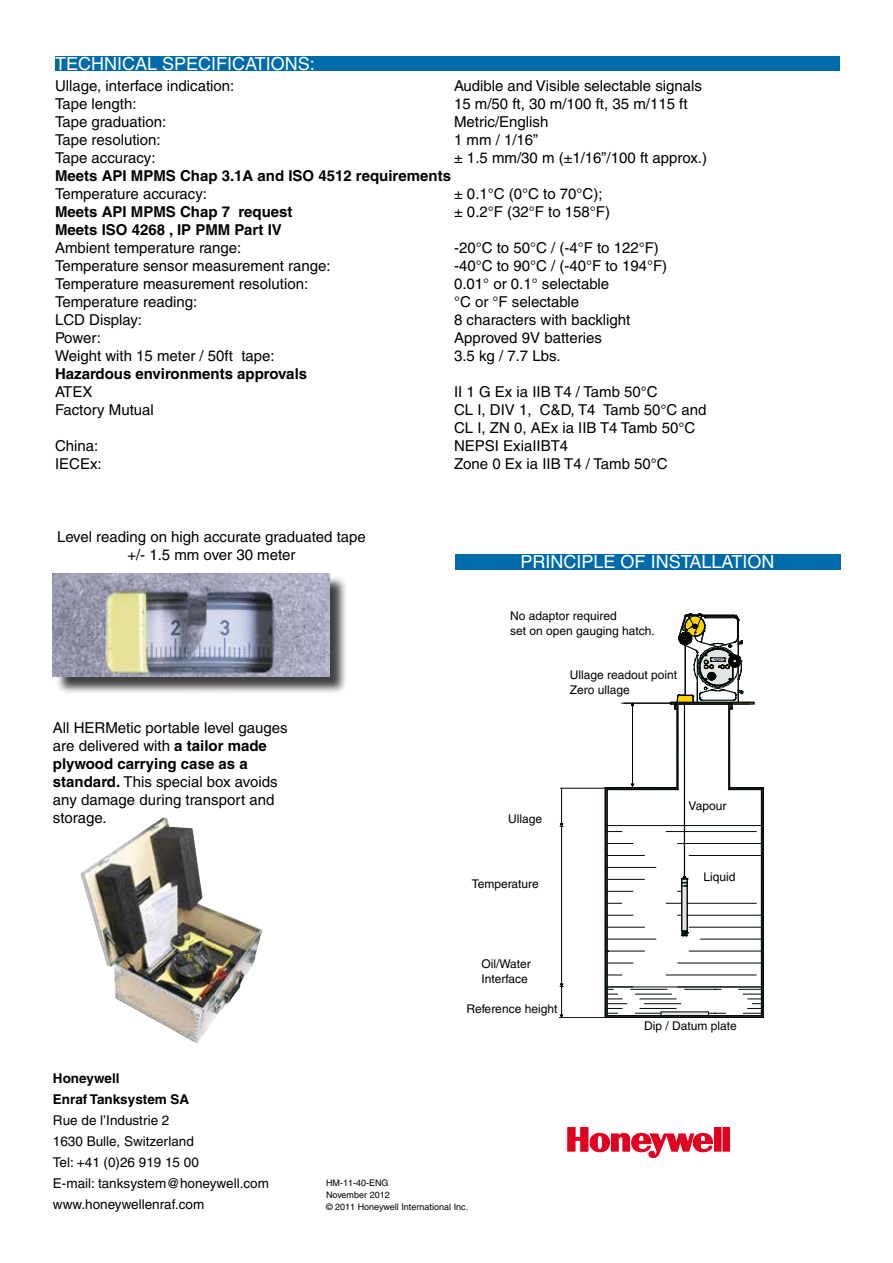
<style>
.page{position:relative;width:893px;height:1263px;background:#fff}
.page>*{position:absolute;margin:0;border:0;box-sizing:border-box;transform-origin:0 0}
.t1{font:18px "Helvetica";color:#fff}
.t2{font:15px/18px "Helvetica";color:#000}
.t3{font:700 15px "Helvetica";color:#000}
.t4{font:13.5px/21px "Helvetica";color:#000}
.t5{font:700 13.5px/21px "Helvetica";color:#000}
.t6{font:12px/14.4px "Helvetica";color:#000}
.t7{font:9px/12px "Helvetica";color:#000}
.s1{font-weight:700}
</style>
<div class="page">
<svg style="left:567px;top:1127px;width:146px;height:31px"></svg>
<div style="left:714px;top:1127px;width:7px;height:24px;background:#e2001f"></div>
<div style="left:723px;top:1127px;width:6px;height:24px;background:#e2001f"></div>
<div style="left:723px;top:1127px;width:7px;height:24px;border:1px solid #e2001f"></div>
<img style="left:80px;top:817px;width:182px;height:226px">
<div style="left:55px;top:56px;width:785px;height:15px;background:#006bab"></div>
<hr style="left:560px;top:788px;width:46px;height:1px;background:#000">
<hr style="left:559px;top:1017px;width:47px;height:1px;background:#000">
<hr style="left:561px;top:788px;width:1px;height:37px;background:#000">
<hr style="left:561px;top:827px;width:1px;height:160px;background:#000">
<hr style="left:561px;top:986px;width:1px;height:31px;background:#000">
<svg style="left:605px;top:614px;width:159px;height:404px"></svg>
<svg style="left:559px;top:821px;width:5px;height:6px"></svg>
<svg style="left:559px;top:981px;width:5px;height:6px"></svg>
<svg style="left:559px;top:1012px;width:5px;height:6px"></svg>
<svg style="left:661px;top:1012px;width:47px;height:4px"></svg>
<div style="left:55px;top:575px;width:293px;height:120px;background:#000;opacity:.75"></div>
<img style="left:53px;top:573px;width:276px;height:103px">
<div style="left:455px;top:554px;width:385px;height:15px;background:#006bab"></div>
<p class="t1" style="left:55px;top:54px;width:24px">Technical</p>
<p class="t1" style="left:162px;top:54px;width:12px">specifications</p>
<p class="t1" style="left:310px;top:54px;width:7px">:</p>
<p class="t2" style="left:55px;top:77px;width:181px">Ullage, interface indication:</p>
<p class="t2" style="left:454px;top:77px;width:250px">Audible and Visible selectable signals</p>
<p class="t2" style="left:55px;top:95px;width:83px">Tape length:</p>
<p class="t2" style="left:454px;top:95px;width:235px">15 m/50 ft, 30 m/100 ft, 35 m/115 ft</p>
<p class="t2" style="left:55px;top:113px;width:113px">Tape graduation:</p>
<p class="t2" style="left:454px;top:113px;width:96px">Metric/English</p>
<p class="t2" style="left:55px;top:131px;width:107px">Tape resolution:</p>
<p class="t2" style="left:454px;top:131px;width:86px">1 mm / 1/16”</p>
<p class="t2" style="left:55px;top:149px;width:102px">Tape accuracy:</p>
<p class="t2" style="left:454px;top:149px;width:255px">± 1.5 mm/30 m (±1/16”/100 ft approx.)</p>
<p class="t3" style="left:55px;top:167px;width:397px">Meets API MPMS Chap 3.1A and ISO 4512 requirements</p>
<p class="t2" style="left:55px;top:185px;width:154px">Temperature accuracy:</p>
<p class="t2" style="left:454px;top:185px;width:150px">± 0.1°C (0°C to 70°C);</p>
<p class="t3" style="left:55px;top:203px;width:239px">Meets API MPMS Chap 7 request</p>
<p class="t2" style="left:454px;top:203px;width:157px">± 0.2°F (32°F to 158°F)</p>
<p class="t3" style="left:55px;top:221px;width:228px">Meets ISO 4268 , IP PMM Part IV</p>
<p class="t2" style="left:55px;top:239px;width:188px">Ambient temperature range:</p>
<p class="t2" style="left:454px;top:239px;width:206px">-20°C to 50°C / (-4°F to 122°F)</p>
<p class="t2" style="left:55px;top:257px;width:277px">Temperature sensor measurement range:</p>
<p class="t2" style="left:454px;top:257px;width:215px">-40°C to 90°C / (-40°F to 194°F)</p>
<p class="t2" style="left:55px;top:275px;width:255px">Temperature measurement resolution:</p>
<p class="t2" style="left:454px;top:275px;width:157px">0.01° or 0.1° selectable</p>
<p class="t2" style="left:55px;top:293px;width:144px">Temperature reading:</p>
<p class="t2" style="left:454px;top:293px;width:127px">°C or °F selectable</p>
<p class="t2" style="left:55px;top:311px;width:89px">LCD Display:</p>
<p class="t2" style="left:454px;top:311px;width:178px">8 characters with backlight</p>
<p class="t2" style="left:55px;top:329px;width:48px">Power:</p>
<p class="t2" style="left:454px;top:329px;width:150px">Approved 9V batteries</p>
<p class="t2" style="left:55px;top:347px;width:221px">Weight with 15 meter / 50ft tape:</p>
<p class="t2" style="left:454px;top:347px;width:108px">3.5 kg / 7.7 Lbs.</p>
<p class="t3" style="left:55px;top:365px;width:254px">Hazardous environments approvals</p>
<p class="t2" style="left:55px;top:383px;width:39px">ATEX</p>
<p class="t2" style="left:454px;top:383px;width:205px">II 1 G Ex ia IIB T4 / Tamb 50°C</p>
<p class="t2" style="left:55px;top:401px;width:100px">Factory Mutual</p>
<p class="t2" style="left:454px;top:401px;width:254px">CL I, DIV 1, C&amp;D, T4 Tamb 50°C and<br>CL I, ZN 0, AEx ia IIB T4 Tamb 50°C</p>
<p class="t2" style="left:55px;top:437px;width:45px">China:</p>
<p class="t2" style="left:454px;top:437px;width:116px">NEPSI ExiaIIBT4</p>
<p class="t2" style="left:55px;top:455px;width:48px">IECEx:</p>
<p class="t2" style="left:454px;top:455px;width:215px">Zone 0 Ex ia IIB T4 / Tamb 50°C</p>
<p class="t2" style="left:57px;top:528px;width:310px;text-align:center">Level reading on high accurate graduated tape +/- 1.5 mm over 30 meter</p>
<p class="t2" style="left:53px;top:719px;width:236px">All HERMetic portable level gauges are delivered with <span class="s1">a tailor made plywood carrying case as a standard.</span> This special box avoids any damage during transport and storage.</p>
<p class="t1" style="left:521px;top:551px;width:12px">principle</p>
<p class="t1" style="left:621px;top:551px;width:42px">of installation</p>
<p class="t6" style="left:510px;top:609px;width:146px">No adaptor required<br>set on open gauging hatch.</p>
<p class="t6" style="left:570px;top:668px;width:109px">Ullage readout point<br>Zero ullage</p>
<p class="t6" style="left:508px;top:811px;width:36px">Ullage</p>
<p class="t6" style="left:472px;top:876px;width:69px">Temperature</p>
<p class="t6" style="left:481px;top:957px;width:51px">Oil/Water<br>Interface</p>
<p class="t6" style="left:466px;top:1001px;width:93px">Reference height</p>
<p class="t6" style="left:689px;top:799px;width:39px">Vapour</p>
<p class="t6" style="left:703px;top:869px;width:34px">Liquid</p>
<p class="t6" style="left:644px;top:1019px;width:94px">Dip / Datum plate</p>
<p class="t5" style="left:53px;top:1067px;width:138px">Honeywell<br>Enraf Tanksystem SA</p>
<p class="t4" style="left:53px;top:1109px;width:217px">Rue de l’Industrie 2<br>1630 Bulle, Switzerland<br>Tel: +41 (0)26 919 15 00<br>E-mail: tanksystem@honeywell.com www.honeywellenraf.com</p>
<p class="t7" style="left:326px;top:1177px;width:144px">HM-11-40-ENG<br>November 2012<br>© 2011 Honeywell International Inc.</p>
</div>
